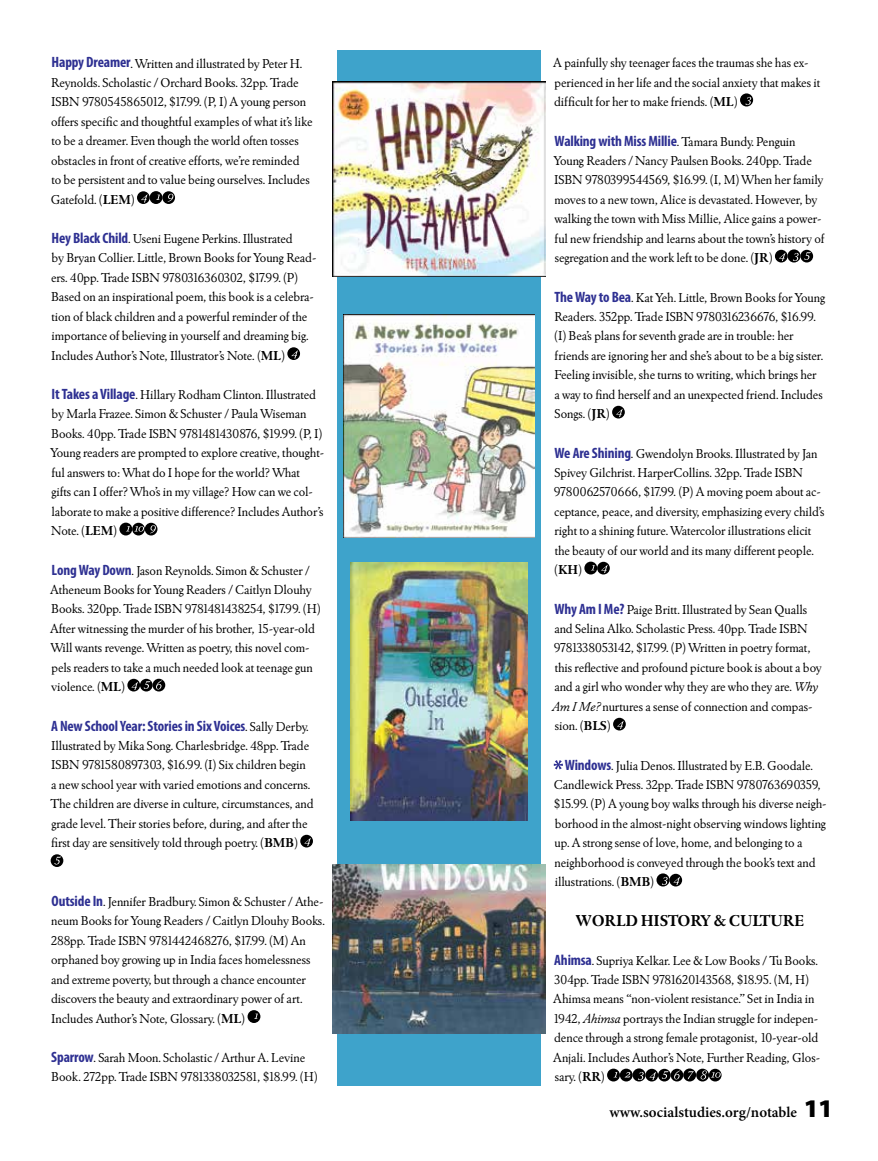
<style>
.page{position:relative;width:878px;height:1161px;background:#fff}
.page>*{position:absolute;margin:0;border:0;box-sizing:border-box;transform-origin:0 0}
.t1{font:700 16.5px "Winchester New ITC";letter-spacing:-.01em;color:#000}
.t2{font:700 condensed 15px "Myriad Pro";letter-spacing:-.01em;color:#2e3092}
.t3{font:600 15px "Minion Pro";color:#000}
.t4{font:13.5px/19.5px "Winchester New ITC";letter-spacing:-.01em;color:#000}
.s1{font-family:"Myriad Pro";font-weight:700;font-stretch:condensed;font-size:15px;color:#2e3092}
.s2{font-weight:700}
.s3{font-family:"Winchester New ITC";font-weight:400;font-stretch:normal;font-size:13.5px;color:#000}
.s4{font-style:italic}
.s5{font-family:"Myriad Pro";font-weight:900;font-stretch:semi-expanded;font-size:25.5px}
</style>
<div class="page">
<svg style="left:137px;top:191px;width:13px;height:13px"></svg>
<svg style="left:141px;top:194px;width:6px;height:9px"></svg>
<svg style="left:150px;top:191px;width:12px;height:13px"></svg>
<svg style="left:162px;top:191px;width:13px;height:13px"></svg>
<svg style="left:168px;top:194px;width:5px;height:8px"></svg>
<svg style="left:287px;top:347px;width:13px;height:13px"></svg>
<svg style="left:291px;top:350px;width:7px;height:9px"></svg>
<div style="left:119px;top:523px;width:13px;height:12px;background:#000;border-radius:50%"></div>
<svg style="left:132px;top:523px;width:13px;height:12px"></svg>
<svg style="left:126px;top:526px;width:18px;height:6px"></svg>
<svg style="left:145px;top:523px;width:12px;height:13px"></svg>
<svg style="left:150px;top:525px;width:6px;height:8px"></svg>
<div style="left:127px;top:679px;width:13px;height:12px;background:#000;border-radius:50%"></div>
<svg style="left:131px;top:682px;width:7px;height:8px"></svg>
<svg style="left:140px;top:679px;width:13px;height:12px"></svg>
<svg style="left:144px;top:681px;width:6px;height:8px"></svg>
<svg style="left:152px;top:679px;width:13px;height:12px"></svg>
<svg style="left:156px;top:681px;width:6px;height:8px"></svg>
<div style="left:300px;top:835px;width:13px;height:12px;background:#000;border-radius:50%"></div>
<svg style="left:304px;top:838px;width:7px;height:8px"></svg>
<svg style="left:51px;top:854px;width:12px;height:13px"></svg>
<svg style="left:54px;top:856px;width:7px;height:9px"></svg>
<svg style="left:247px;top:1010px;width:13px;height:13px"></svg>
<svg style="left:254px;top:1014px;width:4px;height:5px"></svg>
<svg style="left:740px;top:93px;width:13px;height:13px"></svg>
<svg style="left:745px;top:97px;width:6px;height:8px"></svg>
<svg style="left:774px;top:250px;width:13px;height:12px"></svg>
<svg style="left:779px;top:253px;width:6px;height:8px"></svg>
<svg style="left:787px;top:249px;width:13px;height:13px"></svg>
<svg style="left:792px;top:253px;width:6px;height:8px"></svg>
<div style="left:800px;top:250px;width:13px;height:12px;background:#000;border-radius:50%"></div>
<svg style="left:804px;top:252px;width:6px;height:8px"></svg>
<div style="left:612px;top:406px;width:12px;height:12px;background:#000;border-radius:50%"></div>
<svg style="left:616px;top:409px;width:6px;height:8px"></svg>
<svg style="left:584px;top:562px;width:13px;height:12px"></svg>
<div style="left:597px;top:562px;width:12px;height:12px;background:#000;border-radius:50%"></div>
<svg style="left:601px;top:565px;width:6px;height:8px"></svg>
<div style="left:613px;top:718px;width:12px;height:12px;background:#000;border-radius:50%"></div>
<svg style="left:617px;top:721px;width:6px;height:8px"></svg>
<svg style="left:554px;top:760px;width:9px;height:10px"></svg>
<svg style="left:656px;top:873px;width:13px;height:13px"></svg>
<svg style="left:662px;top:877px;width:5px;height:8px"></svg>
<div style="left:669px;top:874px;width:13px;height:12px;background:#000;border-radius:50%"></div>
<svg style="left:673px;top:877px;width:7px;height:8px"></svg>
<svg style="left:607px;top:1069px;width:13px;height:12px"></svg>
<svg style="left:613px;top:1072px;width:4px;height:5px"></svg>
<svg style="left:619px;top:1069px;width:13px;height:12px"></svg>
<svg style="left:624px;top:1072px;width:6px;height:6px"></svg>
<svg style="left:632px;top:1068px;width:13px;height:13px"></svg>
<svg style="left:638px;top:1072px;width:5px;height:8px"></svg>
<svg style="left:645px;top:1069px;width:13px;height:12px"></svg>
<div style="left:658px;top:1069px;width:12px;height:12px;background:#000;border-radius:50%"></div>
<svg style="left:649px;top:1071px;width:19px;height:9px"></svg>
<svg style="left:670px;top:1069px;width:13px;height:12px"></svg>
<svg style="left:674px;top:1071px;width:6px;height:8px"></svg>
<svg style="left:683px;top:1069px;width:13px;height:13px"></svg>
<svg style="left:687px;top:1071px;width:6px;height:8px"></svg>
<svg style="left:696px;top:1069px;width:13px;height:12px"></svg>
<svg style="left:708px;top:1069px;width:13px;height:12px"></svg>
<svg style="left:700px;top:1071px;width:20px;height:8px"></svg>
<div style="left:337px;top:51px;width:203px;height:1035px;background:#3ea3cb"></div>
<img style="left:332px;top:82px;width:214px;height:194px">
<img style="left:350px;top:563px;width:178px;height:258px">
<img style="left:344px;top:315px;width:190px;height:223px">
<img style="left:333px;top:864px;width:212px;height:170px">
<p class="t4" style="left:51px;top:53px;width:263px"><span class="s1">Happy Dreamer</span>. Written and illustrated by Peter H.<br>Reynolds. Scholastic / Orchard Books. 32pp. Trade ISBN 9780545865012, $17.99. (P, I) A young person offers specific and thoughtful examples of what it’s like to be a dreamer. Even though the world often tosses obstacles in front of creative efforts, we’re reminded<br>to be persistent and to value being ourselves. Includes Gatefold. (<span class="s2">LEM</span>)</p>
<p class="t4" style="left:51px;top:229px;width:267px"><span class="s1">Hey Black Child</span>. Useni Eugene Perkins. Illustrated<br>by Bryan Collier. Little, Brown Books for Young Read&shy;ers. 40pp. Trade ISBN 9780316360302, $17.99. (P)<br>Based on an inspirational poem, this book is a celebra&shy;tion of black children and a powerful reminder of the importance of believing in yourself and dreaming big.<br>Includes Author’s Note, Illustrator’s Note. (<span class="s2">ML</span>)</p>
<p class="t4" style="left:50px;top:385px;width:275px"><span class="s1">It Takes a Village</span>. Hillary Rodham Clinton. Illustrated by Marla Frazee. Simon &amp; Schuster / Paula Wiseman Books. 40pp. Trade ISBN 9781481430876, $19.99. (P, I)<br>Young readers are prompted to explore creative, thought&shy;ful answers to: What do I hope for the world? What<br>gifts can I offer? Who’s in my village? How can we col&shy;laborate to make a positive difference? Includes Author’s Note. (<span class="s2">LEM</span>)</p>
<p class="t4" style="left:50px;top:560px;width:272px"><span class="s1">Long Way Down</span>. Jason Reynolds. Simon &amp; Schuster / Atheneum Books for Young Readers / Caitlyn Dlouhy Books. 320pp. Trade ISBN 9781481438254, $17.99. (H)<br>After witnessing the murder of his brother, 15-year-old Will wants revenge. Written as poetry, this novel com&shy;pels readers to take a much needed look at teenage gun violence. (<span class="s2">ML</span>)</p>
<p class="t2" style="left:51px;top:717px;width:259px">A New School Year: Stories in Six Voices<span class="s3">. Sally Derby.</span></p>
<p class="t4" style="left:51px;top:736px;width:264px">Illustrated by Mika Song. Charlesbridge. 48pp. Trade ISBN 9781580897303, $16.99. (I) Six children begin a new school year with varied emotions and concerns.<br>The children are diverse in culture, circumstances, and grade level. Their stories before, during, and after the first day are sensitively told through poetry. (<span class="s2">BMB</span>)</p>
<p class="t4" style="left:51px;top:892px;width:275px"><span class="s1">Outside In</span>. Jennifer Bradbury. Simon &amp; Schuster / Athe&shy;neum Books for Young Readers / Caitlyn Dlouhy Books.<br>288pp. Trade ISBN 9781442468276, $17.99. (M) An orphaned boy growing up in India faces homelessness and extreme poverty, but through a chance encounter discovers the beauty and extraordinary power of art.<br>Includes Author’s Note, Glossary. (<span class="s2">ML</span>)</p>
<p class="t4" style="left:51px;top:1048px;width:268px"><span class="s1">Sparrow</span>. Sarah Moon. Scholastic / Arthur A. Levine<br>Book. 272pp. Trade ISBN 9781338032581, $18.99. (H)</p>
<p class="t4" style="left:553px;top:53px;width:268px">A painfully shy teenager faces the traumas she has ex&shy;perienced in her life and the social anxiety that makes it difficult for her to make friends. (<span class="s2">ML</span>)</p>
<p class="t2" style="left:554px;top:132px;width:243px">Walking with Miss Millie<span class="s3">. Tamara Bundy. Penguin</span></p>
<p class="t4" style="left:553px;top:151px;width:272px">Young Readers / Nancy Paulsen Books. 240pp. Trade ISBN 9780399544569, $16.99. (I, M) When her family moves to a new town, Alice is devastated. However, by walking the town with Miss Millie, Alice gains a power&shy;ful new friendship and learns about the town’s history of segregation and the work left to be done. (<span class="s2">JR</span>)</p>
<p class="t4" style="left:554px;top:287px;width:273px"><span class="s1">The Way to Bea</span>. Kat Yeh. Little, Brown Books for Young Readers. 352pp. Trade ISBN 9780316236676, $16.99. (I) Bea’s plans for seventh grade are in trouble: her friends are ignoring her and she’s about to be a big sister.<br>Feeling invisible, she turns to writing, which brings her<br>a way to find herself and an unexpected friend. Includes Songs. (<span class="s2">JR</span>)</p>
<p class="t4" style="left:553px;top:443px;width:272px"><span class="s1">We Are Shining</span>. Gwendolyn Brooks. Illustrated by Jan Spivey Gilchrist. HarperCollins. 32pp. Trade ISBN 9780062570666, $17.99. (P) A moving poem about ac&shy;ceptance, peace, and diversity, emphasizing every child’s right to a shining future. Watercolor illustrations elicit the beauty of our world and its many different people. (<span class="s2">KH</span>)</p>
<p class="t4" style="left:552px;top:599px;width:271px"><span class="s1">Why Am I Me?</span> Paige Britt. Illustrated by Sean Qualls and Selina Alko. Scholastic Press. 40pp. Trade ISBN 9781338053142, $17.99. (P) Written in poetry format, this reflective and profound picture book is about a boy and a girl who wonder why they are who they are. <span class="s4">Why Am I Me?</span> nurtures a sense of connection and compas&shy;sion. (<span class="s2">BLS</span>)</p>
<p class="t4" style="left:554px;top:755px;width:274px;text-indent:11px"><span class="s1">Windows</span>. Julia Denos. Illustrated by E.B. Goodale.<br>Candlewick Press. 32pp. Trade ISBN 9780763690359, $15.99. (P) A young boy walks through his diverse neigh&shy;borhood in the almost-night observing windows lighting up. A strong sense of love, home, and belonging to a neighborhood is conveyed through the book’s text and illustrations. (<span class="s2">BMB</span>)</p>
<p class="t1" style="left:576px;top:910px;width:230px">WORLD HISTORY &amp; CULTURE</p>
<p class="t4" style="left:553px;top:950px;width:268px"><span class="s1">Ahimsa</span>. Supriya Kelkar. Lee &amp; Low Books / Tu Books.<br>304pp. Trade ISBN 9781620143568, $18.95. (M, H)<br>Ahimsa means “non-violent resistance.” Set in India in 1942, <span class="s4">Ahimsa</span> portrays the Indian struggle for indepen&shy;dence through a strong female protagonist, 10-year-old Anjali. Includes Author’s Note, Further Reading, Glos&shy;sary. (<span class="s2">RR</span>)</p>
<p class="t3" style="left:609px;top:1102px;width:225px">www.socialstudies.org/notable <span class="s5">11</span></p>
</div>
